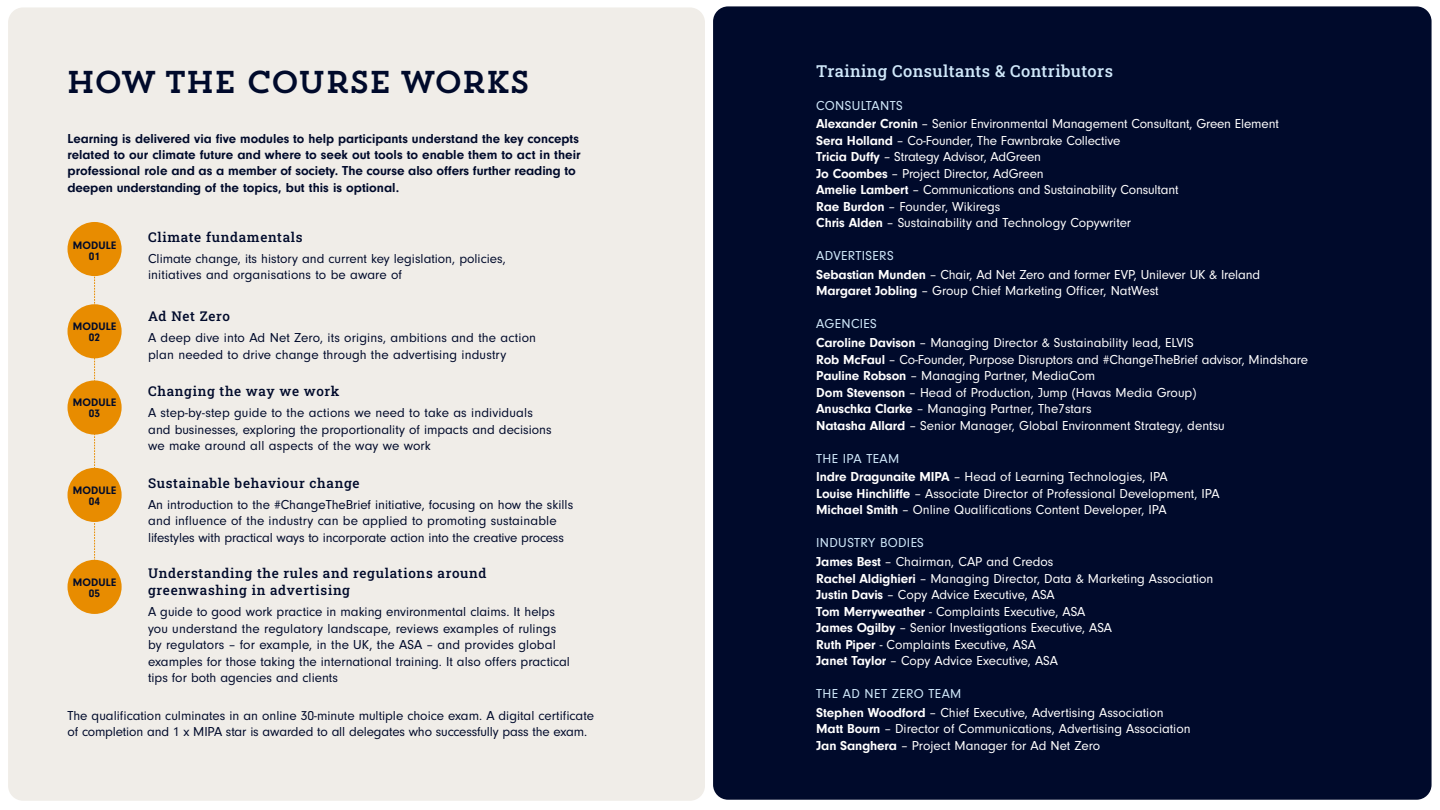
<style>
.page{position:relative;width:1440px;height:810px;background:#fff}
.page>*{position:absolute;margin:0;border:0;box-sizing:border-box;transform-origin:0 0}
.t1{font:31.5px "Trend Slab One";letter-spacing:-.075em;color:#000a2b}
.t2{font:500 16.5px "Roboto Slab";letter-spacing:.025em;color:#d0e8fa}
.t3{font:13.5px/16.5px "Neuzeit Gro";color:#fff}
.t4{font:13.5px/16.5px "Neuzeit Gro";color:#000a2b}
.t5{font:700 13.5px/16.5px "Neuzeit Gro";color:#000a2b}
.t6{font:500 13.5px/17.2px "Roboto Slab";letter-spacing:.05em;color:#000a2b}
.t7{font:700 11.25px/11.2px "Neuzeit Gro";letter-spacing:.01em;color:#000a2b;text-align:center}
.s1{color:#d0e8fa}
.s2{font-weight:700}
</style>
<div class="page">
<div style="left:8px;top:7px;width:697px;height:794px;background:#f0ede8;border-radius:15px"></div>
<svg style="left:94px;top:276px;width:1px;height:284px"></svg>
<div style="left:68px;top:222px;width:54px;height:54px;background:#e88c00;border-radius:50%"></div>
<div style="left:68px;top:304px;width:54px;height:54px;background:#e88c00;border-radius:50%"></div>
<div style="left:68px;top:468px;width:54px;height:54px;background:#e88c00;border-radius:50%"></div>
<div style="left:68px;top:380px;width:54px;height:55px;background:#e88c00;border-radius:50%"></div>
<div style="left:68px;top:560px;width:54px;height:54px;background:#e88c00;border-radius:50%"></div>
<div style="left:713px;top:6px;width:719px;height:794px;background:#000a2b;border-radius:15px"></div>
<h1 class="t1" style="left:65px;top:62px;width:467px">HOW THE COURSE WORKS</h1>
<p class="t5" style="left:68px;top:130px;width:515px">Learning is delivered via five modules to help participants understand the key concepts related to our climate future and where to seek out tools to enable them to act in their professional role and as a member of society. The course also offers further reading to deepen understanding of the topics, but this is optional.</p>
<p class="t7" style="left:73px;top:240px;width:45px">MODULE<br>01</p>
<p class="t7" style="left:73px;top:321px;width:45px">MODULE<br>02</p>
<p class="t7" style="left:73px;top:396px;width:45px">MODULE<br>03</p>
<p class="t7" style="left:73px;top:484px;width:45px">MODULE<br>04</p>
<p class="t7" style="left:73px;top:577px;width:45px">MODULE<br>05</p>
<p class="t6" style="left:148px;top:228px;width:156px">Climate fundamentals</p>
<p class="t4" style="left:148px;top:250px;width:359px">Climate change, its history and current key legislation, policies, initiatives and organisations to be aware of</p>
<p class="t6" style="left:148px;top:308px;width:83px">Ad Net Zero</p>
<p class="t4" style="left:148px;top:330px;width:390px">A deep dive into Ad Net Zero, its origins, ambitions and the action plan needed to drive change through the advertising industry</p>
<p class="t6" style="left:148px;top:383px;width:193px">Changing the way we work</p>
<p class="t4" style="left:148px;top:405px;width:405px">A step-by-step guide to the actions we need to take as individuals and businesses, exploring the proportionality of impacts and decisions we make around all aspects of the way we work</p>
<p class="t6" style="left:148px;top:474px;width:213px">Sustainable behaviour change</p>
<p class="t4" style="left:148px;top:497px;width:427px">An introduction to the #ChangeTheBrief initiative, focusing on how the skills and influence of the industry can be applied to promoting sustainable lifestyles with practical ways to incorporate action into the creative process</p>
<p class="t6" style="left:148px;top:564px;width:340px">Understanding the rules and regulations around greenwashing in advertising</p>
<p class="t4" style="left:148px;top:604px;width:423px">A guide to good work practice in making environmental claims. It helps you understand the regulatory landscape, reviews examples of rulings by regulators – for example, in the UK, the ASA – and provides global examples for those taking the international training. It also offers practical tips for both agencies and clients</p>
<p class="t4" style="left:68px;top:707px;width:528px">The qualification culminates in an online 30-minute multiple choice exam. A digital certificate of completion and 1 x MIPA star is awarded to all delegates who successfully pass the exam.</p>
<p class="t2" style="left:816px;top:59px;width:298px">Training Consultants &amp; Contributors</p>
<p class="t3" style="left:816px;top:96px;width:464px;line-height:18.8px"><span class="s1">CONSULTANTS<br></span><span class="s2">Alexander Cronin</span> – Senior Environmental Management Consultant, Green Element</p>
<p class="t3" style="left:816px;top:132px;width:364px"><span class="s2">Sera Holland</span> – Co-Founder, The Fawnbrake Collective<br><span class="s2">Tricia Duffy</span> – Strategy Advisor, AdGreen<br><span class="s2">Jo Coombes</span> – Project Director, AdGreen<br><span class="s2">Amelie Lambert</span> – Communications and Sustainability Consultant <span class="s2">Rae Burdon</span> – Founder, Wikiregs<br><span class="s2">Chris Alden</span> – Sustainability and Technology Copywriter</p>
<p class="t3" style="left:816px;top:247px;width:446px;line-height:18.8px"><span class="s1">ADVERTISERS<br></span><span class="s2">Sebastian Munden</span> – Chair, Ad Net Zero and former EVP, Unilever UK &amp; Ireland</p>
<p class="t3" style="left:816px;top:283px;width:344px"><span class="s2">Margaret Jobling</span> – Group Chief Marketing Officer, NatWest</p>
<p class="t3" style="left:816px;top:315px;width:379px;line-height:18.8px"><span class="s1">AGENCIES<br></span><span class="s2">Caroline Davison</span> – Managing Director &amp; Sustainability lead, ELVIS</p>
<p class="t3" style="left:816px;top:351px;width:493px"><span class="s2">Rob McFaul</span> – Co-Founder, Purpose Disruptors and #ChangeTheBrief advisor, Mindshare <span class="s2">Pauline Robson</span> – Managing Partner, MediaCom<br><span class="s2">Dom Stevenson</span> – Head of Production, Jump (Havas Media Group)<br><span class="s2">Anuschka Clarke</span> – Managing Partner, The7stars<br><span class="s2">Natasha Allard</span> – Senior Manager, Global Environment Strategy, dentsu</p>
<p class="t3" style="left:816px;top:449px;width:353px;line-height:18.8px"><span class="s1">THE IPA TEAM<br></span><span class="s2">Indre Dragunaite MIPA</span> – Head of Learning Technologies, IPA</p>
<p class="t3" style="left:816px;top:486px;width:405px"><span class="s2">Louise Hinchliffe</span> – Associate Director of Professional Development, IPA<br><span class="s2">Michael Smith</span> – Online Qualifications Content Developer, IPA</p>
<p class="t3" style="left:816px;top:534px;width:239px;line-height:18.8px"><span class="s1">INDUSTRY BODIES<br></span><span class="s2">James Best</span> – Chairman, CAP and Credos</p>
<p class="t3" style="left:816px;top:570px;width:399px"><span class="s2">Rachel Aldighieri</span> – Managing Director, Data &amp; Marketing Association <span class="s2">Justin Davis</span> – Copy Advice Executive, ASA<br><span class="s2">Tom Merryweather</span> - Complaints Executive, ASA<br><span class="s2">James Ogilby</span> – Senior Investigations Executive, ASA<br><span class="s2">Ruth Piper</span> - Complaints Executive, ASA<br><span class="s2">Janet Taylor</span> – Copy Advice Executive, ASA</p>
<p class="t3" style="left:816px;top:685px;width:349px;line-height:18.8px"><span class="s1">THE AD NET ZERO TEAM<br></span><span class="s2">Stephen Woodford</span> – Chief Executive, Advertising Association</p>
<p class="t3" style="left:816px;top:721px;width:376px"><span class="s2">Matt Bourn</span> – Director of Communications, Advertising Association<br><span class="s2">Jan Sanghera</span> – Project Manager for Ad Net Zero</p>
</div>
